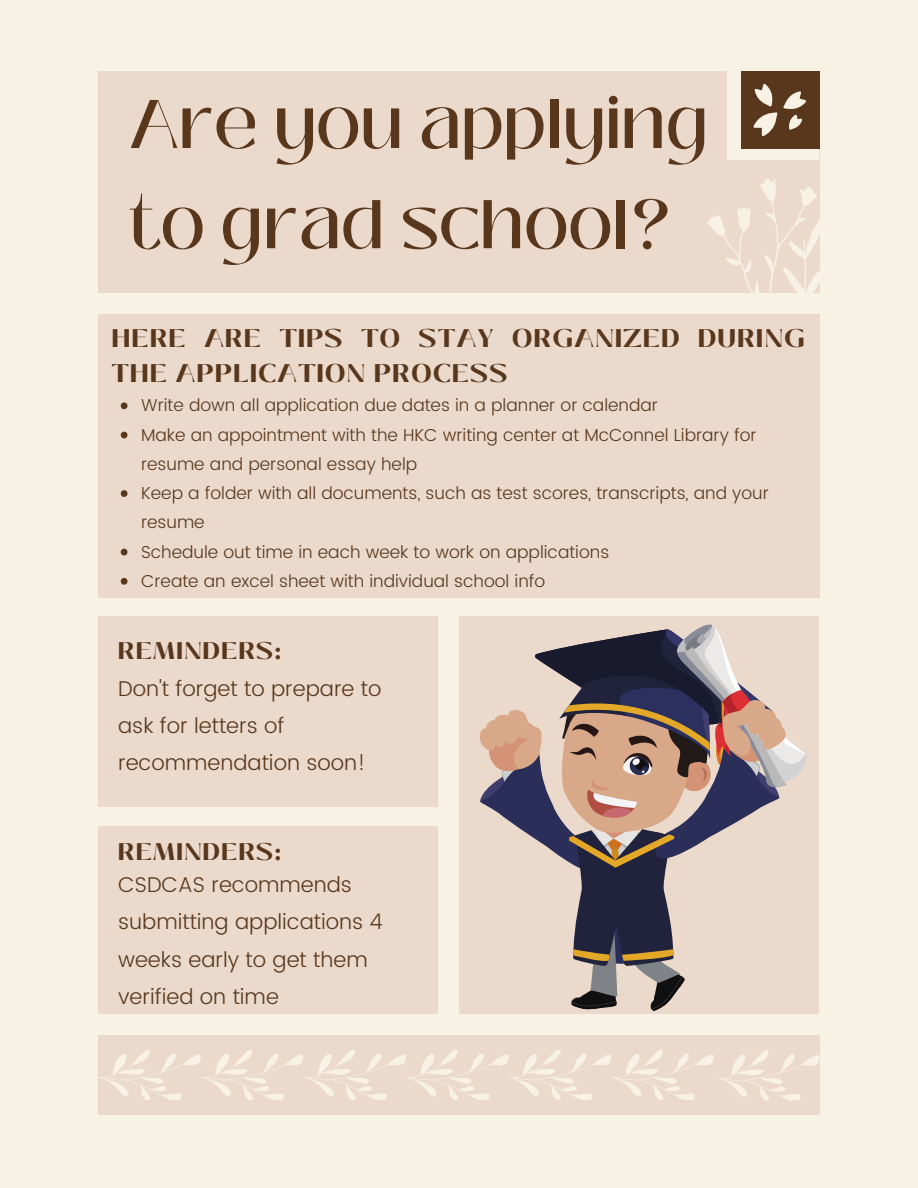
<style>
.page{position:relative;width:918px;height:1188px;background:#f8f2e5}
.page>*{position:absolute;margin:0;border:0;box-sizing:border-box;transform-origin:0 0}
.t1{font:500 68.55px/100.2px "Black Mango";color:#59371c}
.t2{font:800 25.5px/34.8px "Black Mango";letter-spacing:.06em;color:#59371c}
.t3{font:800 24px "Black Mango";letter-spacing:.06em;color:#59371c}
.t4{font:300 21.3px/37.2px "Poppins";color:#59371c}
.t5{font:300 17.25px/29.2px "Poppins";color:#59371c}
</style>
<div class="page">
<div style="left:459px;top:617px;width:360px;height:397px;background:#ebdacc"></div>
<div style="left:98px;top:71px;width:721px;height:222px;background:#ebdacc"></div>
<div style="left:98px;top:826px;width:340px;height:188px;background:#ebdacc"></div>
<div style="left:98px;top:1035px;width:721px;height:80px;background:#ebdacc"></div>
<div style="left:98px;top:617px;width:340px;height:190px;background:#ebdacc"></div>
<svg style="left:707px;top:178px;width:113px;height:240px"></svg>
<div style="left:98px;top:314px;width:721px;height:284px;background:#ebdacc"></div>
<div style="left:728px;top:71px;width:91px;height:89px;background:#f8f2e5"></div>
<div style="left:741px;top:71px;width:79px;height:78px;background:#59371c"></div>
<svg style="left:753px;top:84px;width:24px;height:52px"></svg>
<svg style="left:783px;top:91px;width:23px;height:39px"></svg>
<svg style="left:479px;top:624px;width:328px;height:387px"></svg>
<svg style="left:121px;top:402px;width:7px;height:7px"></svg>
<svg style="left:121px;top:432px;width:7px;height:6px"></svg>
<svg style="left:121px;top:490px;width:7px;height:7px"></svg>
<svg style="left:121px;top:549px;width:7px;height:6px"></svg>
<svg style="left:121px;top:578px;width:7px;height:7px"></svg>
<svg style="left:99px;top:1050px;width:721px;height:51px"></svg>
<h1 class="t1" style="left:129px;top:75px;width:581px">Are you applying to grad school?</h1>
<h2 class="t2" style="left:112px;top:321px;width:694px">HERE ARE TIPS TO STAY ORGANIZED DURING<br>THE APPLICATION PROCESS</h2>
<p class="t5" style="left:141px;top:391px;width:629px">Write down all application due dates in a planner or calendar<br>Make an appointment with the HKC writing center at McConnel Library for resume and personal essay help<br>Keep a folder with all documents, such as test scores, transcripts, and your resume<br>Schedule out time in each week to work on applications<br>Create an excel sheet with individual school info</p>
<h3 class="t3" style="left:118px;top:632px;width:165px">REMINDERS:</h3>
<p class="t4" style="left:118px;top:670px;width:265px">Don't forget to prepare to ask for letters of recommendation soon!</p>
<h3 class="t3" style="left:118px;top:833px;width:165px">REMINDERS:</h3>
<p class="t4" style="left:118px;top:866px;width:266px">CSDCAS recommends submitting applications 4 weeks early to get them verified on time</p>
</div>
